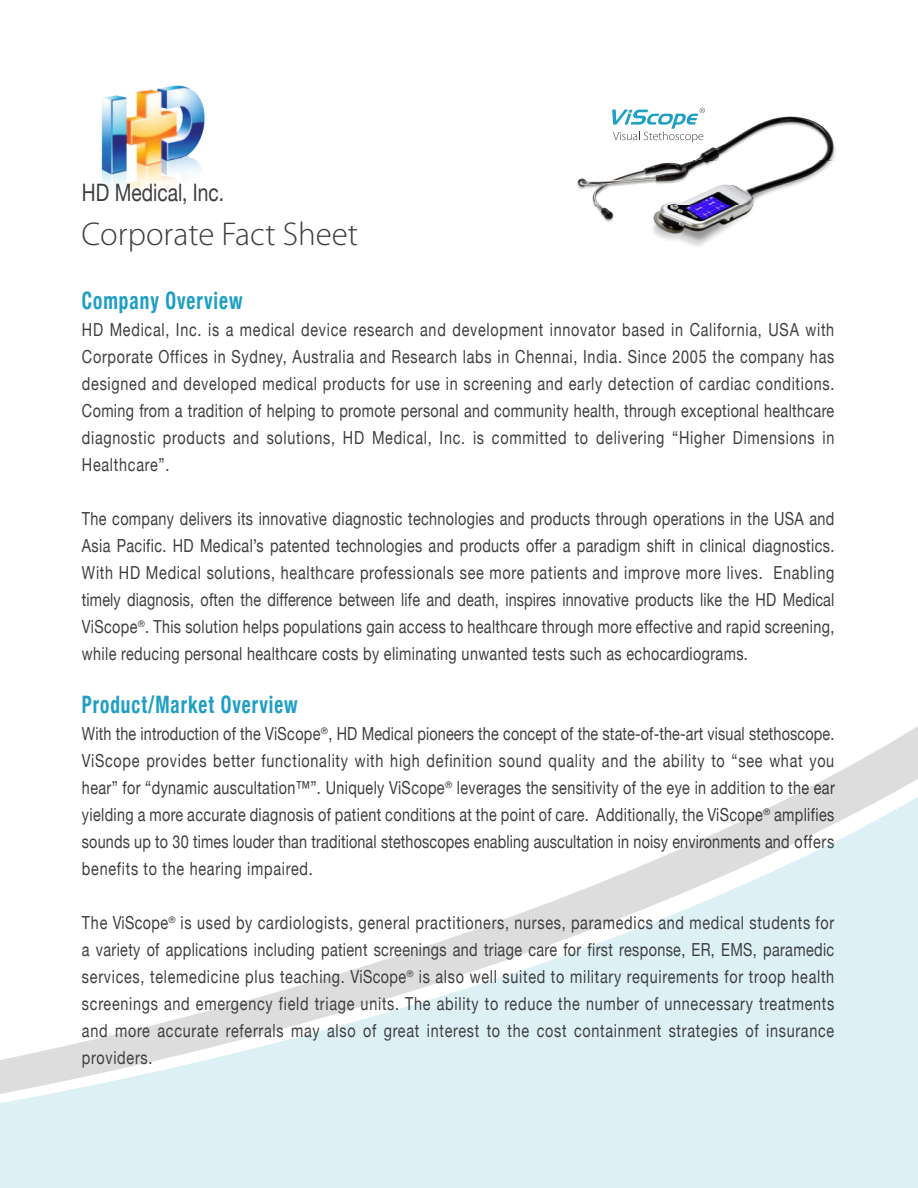
<style>
.page{position:relative;width:918px;height:1188px;background:#fff}
.page>*{position:absolute;margin:0;border:0;box-sizing:border-box;transform-origin:0 0}
.t1{font:300 33px "Myriad Pro";color:#3e3e3f}
.t2{font:700 condensed 24px "Helvetica Neue";letter-spacing:.05em;color:#1f9fc3;scale:.8 1}
.t3{font:24px "Helvetica Neue";color:#3e3e3f;scale:.8 1}
.t4{font:18px/27px "Helvetica Neue";letter-spacing:.05em;color:#3e3e3f;text-align:justify;scale:.8 1}
.t5{font:18px "Helvetica Neue";letter-spacing:.025em;color:#3e3e3f;scale:.8 1}
</style>
<div class="page">
<svg style="left:101px;top:85px;width:603px;height:106px"></svg>
<svg style="left:839px;top:726px;width:79px;height:46px"></svg>
<svg style="left:0;top:772px;width:918px;height:416px;fill:#ddf0f6"></svg>
<svg style="left:612px;top:108px;width:93px;height:8px"></svg>
<img style="left:576px;top:116px;width:260px;height:130px">
<h2 class="t3" style="left:82px;top:178px;width:179px">HD Medical, Inc.</h2>
<h1 class="t1" style="left:82px;top:214px;width:278px">Corporate Fact Sheet</h1>
<h2 class="t2" style="left:82px;top:286px;width:202px">Company Overview</h2>
<p class="t4" style="left:82px;top:316px;width:942px">HD Medical, Inc. is a medical device research and development innovator based in California, USA with Corporate Offices in Sydney, Australia and Research labs in Chennai, India. Since 2005 the company has designed and developed medical products for use in screening and early detection of cardiac conditions.<br>Coming from a tradition of helping to promote personal and community health, through exceptional healthcare diagnostic products and solutions, HD Medical, Inc. is committed to delivering “Higher Dimensions in Healthcare”.</p>
<p class="t4" style="left:82px;top:505px;width:942px">The company delivers its innovative diagnostic technologies and products through operations in the USA and Asia Pacific. HD Medical’s patented technologies and products offer a paradigm shift in clinical diagnostics.<br>With HD Medical solutions, healthcare professionals see more patients and improve more lives. Enabling timely diagnosis, often the difference between life and death, inspires innovative products like the HD Medical ViScope<sup>®</sup>. This solution helps populations gain access to healthcare through more effective and rapid screening, while reducing personal healthcare costs by eliminating unwanted tests such as echocardiograms.</p>
<h2 class="t2" style="left:82px;top:690px;width:271px">Product/Market Overview</h2>
<p class="t4" style="left:82px;top:720px;width:943px">With the introduction of the ViScope<sup>®</sup>, HD Medical pioneers the concept of the state-of-the-art visual stethoscope.<br>ViScope provides better functionality with high definition sound quality and the ability to “see what you hear” for “dynamic auscultation™”. Uniquely ViScope<sup>®</sup> leverages the sensitivity of the eye in addition to the ear yielding a more accurate diagnosis of patient conditions at the point of care. Additionally, the ViScope<sup>®</sup> amplifies sounds up to 30 times louder than traditional stethoscopes enabling auscultation in noisy environments and offers benefits to the hearing impaired.</p>
<p class="t4" style="left:82px;top:909px;width:942px">The ViScope<sup>®</sup> is used by cardiologists, general practitioners, nurses, paramedics and medical students for</p>
<p class="t4" style="left:82px;top:963px;width:942px">services, telemedicine plus teaching. ViScope<sup>®</sup> is also well suited to military requirements for troop health</p>
<p class="t5" style="left:82px;top:939px;width:942px">a variety of applications including patient screenings and triage care for first response, ER, EMS, paramedic</p>
<p class="t4" style="left:82px;top:990px;width:942px">screenings and emergency field triage units. The ability to reduce the number of unnecessary treatments and more accurate referrals may also of great interest to the cost containment strategies of insurance</p>
<p class="t4" style="left:82px;top:1044px;width:90px">providers.</p>
</div>
